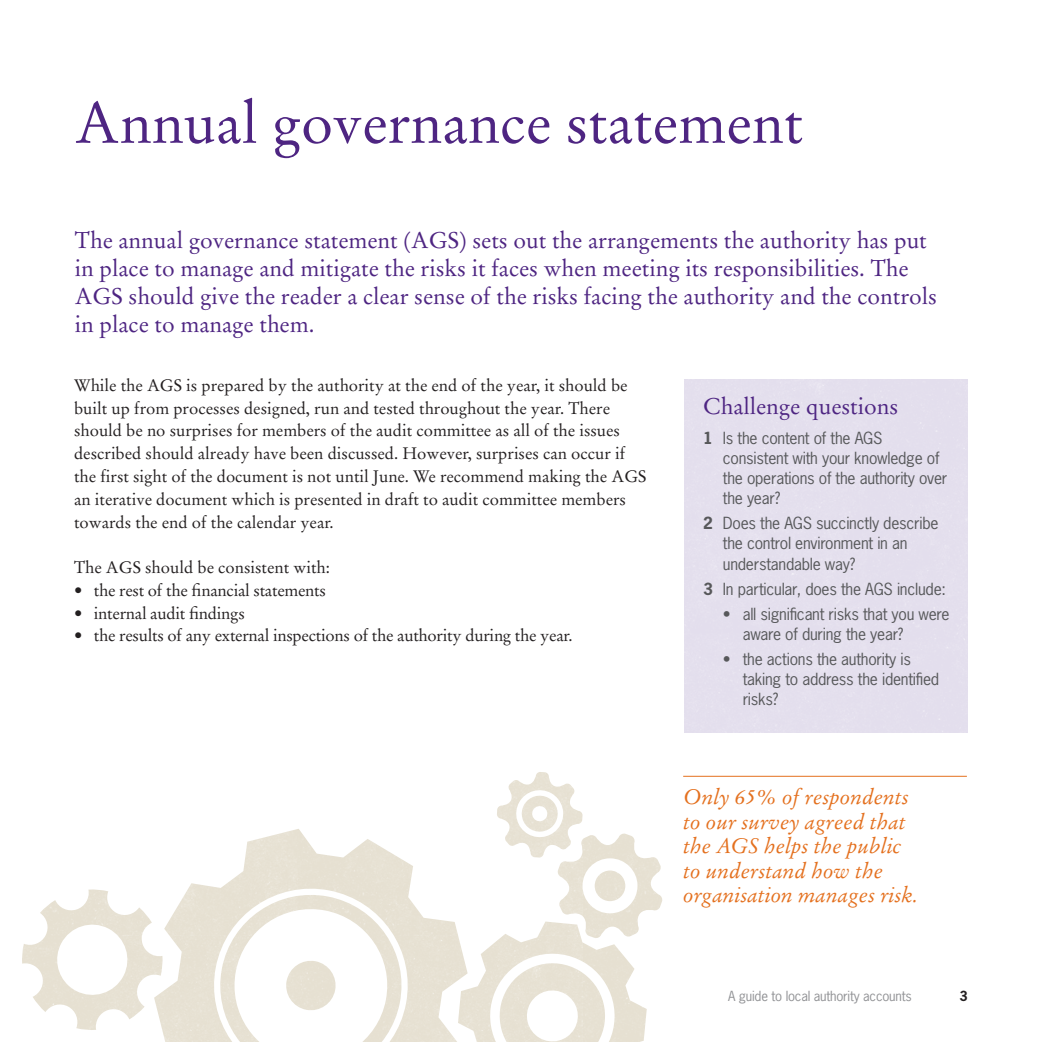
<style>
.page{position:relative;width:1042px;height:1042px;background:#fff}
.page>*{position:absolute;margin:0;border:0;box-sizing:border-box;transform-origin:0 0}
.A_Heading{font:57.75px "Stempel Garamond LT Std";color:#4e2582}
.Intro_text_-_GT_purp{font:22.75px/28px "Stempel Garamond LT Std";color:#4e2582}
.F_Medium_copy{font:22.75px "Stempel Garamond LT Std";color:#4e2582}
.Inline_quote{font:italic 21px/24.5px "Stempel Garamond LT Std";color:#e4701e}
.C_Body_copy{font:16.62px/22.8px "Stempel Garamond LT Std";color:#231f20}
.C_Body_copy_bullets{font:16.62px "Stempel Garamond LT Std";letter-spacing:-.015em;color:#231f20}
.News_Gothic_8pt_bull{font:15.75px/20.1px "News Gothic Std";letter-spacing:-.015em;color:#57585a}
.t1{font:13.12px "News Gothic Std";letter-spacing:-.015em;color:#919295}
.t2{font:700 13.12px "News Gothic Std";color:#231f20}
.s1{font-weight:700}
</style>
<div class="page">
<img style="left:22px;top:772px;width:560px;height:270px">
<img style="left:582px;top:929px;width:65px;height:113px">
<hr style="left:683px;top:776px;width:284px;height:1px;background:#e4701e">
<p class="A_Heading" style="left:75px;top:88px;width:730px">Annual governance statement</p>
<p class="Intro_text_-_GT_purp" style="left:75px;top:227px;width:863px">The annual governance statement (AGS) sets out the arrangements the authority has put in place to manage and mitigate the risks it faces when meeting its responsibilities. The AGS should give the reader a clear sense of the risks facing the authority and the controls in place to manage them.</p>
<p class="C_Body_copy" style="left:74px;top:374px;width:574px">While the AGS is prepared by the authority at the end of the year, it should be built up from processes designed, run and tested throughout the year. There should be no surprises for members of the audit committee as all of the issues described should already have been discussed. However, surprises can occur if the first sight of the document is not until June. We recommend making the AGS an iterative document which is presented in draft to audit committee members towards the end of the calendar year.</p>
<p class="C_Body_copy" style="left:74px;top:556px;width:257px">The AGS should be consistent with:</p>
<p class="C_Body_copy_bullets" style="left:74px;top:580px;width:253px">• the rest of the financial statements</p>
<p class="C_Body_copy_bullets" style="left:74px;top:603px;width:172px">• internal audit findings</p>
<p class="C_Body_copy_bullets" style="left:74px;top:625px;width:500px">• the results of any external inspections of the authority during the year.</p>
<p class="F_Medium_copy" style="left:703px;top:392px;width:197px">Challenge questions</p>
<p class="News_Gothic_8pt_bull" style="left:723px;top:428px;width:226px;text-indent:-20px"><span class="s1">1</span> Is the content of the AGS consistent with your knowledge of the operations of the authority over the year?</p>
<p class="News_Gothic_8pt_bull" style="left:723px;top:513px;width:217px;text-indent:-20px"><span class="s1">2</span> Does the AGS succinctly describe the control environment in an understandable way?</p>
<p class="News_Gothic_8pt_bull" style="left:703px;top:578px;width:245px"><span class="s1">3</span> In particular, does the AGS include:</p>
<p class="News_Gothic_8pt_bull" style="left:743px;top:603px;width:208px;text-indent:-20px">• all significant risks that you were aware of during the year?</p>
<p class="News_Gothic_8pt_bull" style="left:743px;top:649px;width:198px;text-indent:-20px">• the actions the authority is taking to address the identified risks?</p>
<p class="Inline_quote" style="left:683px;top:784px;width:237px">Only 65% of respondents to our survey agreed that the AGS helps the public to understand how the organisation manages risk.</p>
<p class="t1" style="left:728px;top:987px;width:185px">A guide to local authority accounts</p>
<p class="t2" style="left:959px;top:987px;width:10px">3</p>
</div>
